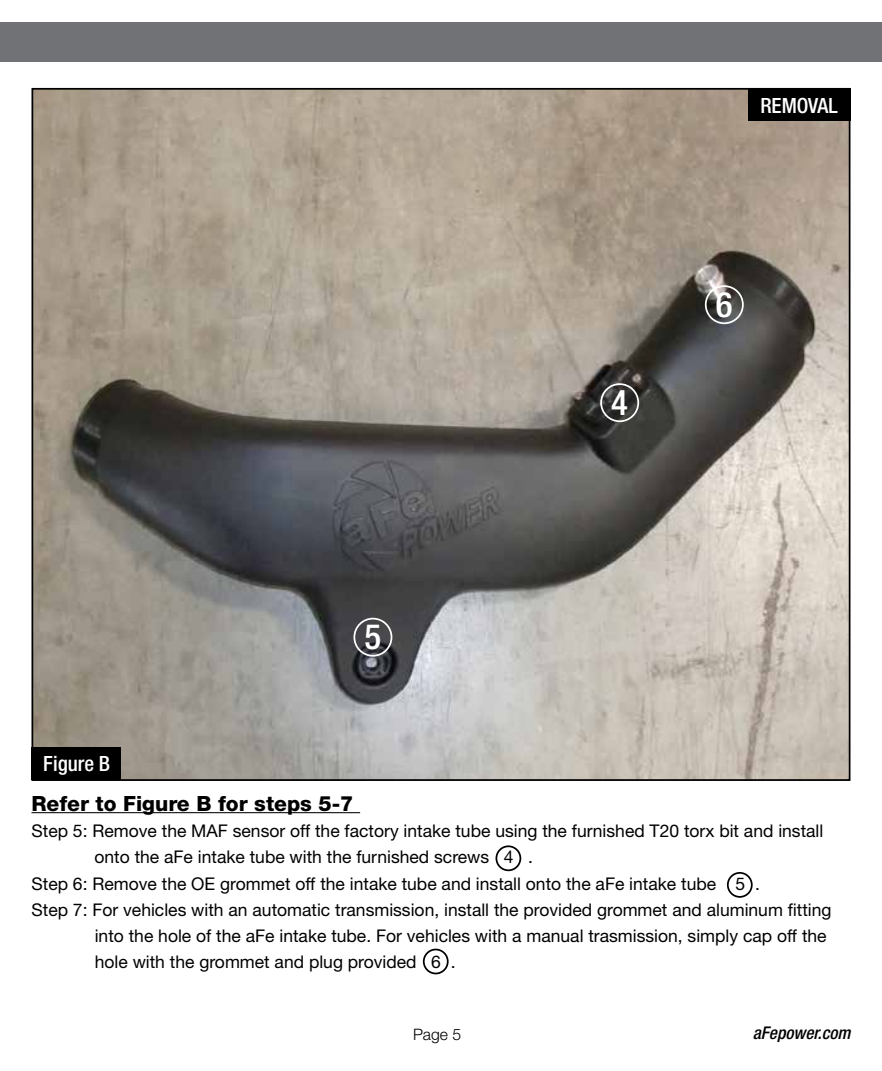
<style>
.page{position:relative;width:882px;height:1071px;background:#fff}
.page>*{position:absolute;margin:0;border:0;box-sizing:border-box;transform-origin:0 0}
.t1{font:500 condensed 35px "Helvetica Neue";color:#fff}
.t2{font:800 21px "Helvetica Neue";color:#000}
.t3{font:500 condensed 21px "Helvetica Neue";color:#fff}
.t4{font:17.5px "Helvetica Neue";color:#000}
.t5{font:italic 500 condensed 17.5px "Helvetica Neue";color:#000}
.t6{font:300 15.75px "Helvetica Neue";color:#000}
</style>
<div class="page">
<div style="left:0;top:23px;width:882px;height:39px;background:#717275"></div>
<hr style="left:32px;top:812px;width:328px;height:1px;background:#000">
<img style="left:35px;top:91px;width:812px;height:687px">
<div style="left:748px;top:88px;width:102px;height:33px;background:#000"></div>
<div style="left:496px;top:845px;width:25px;height:26px;border:2px solid #000;border-radius:50%"></div>
<div style="left:600px;top:383px;width:39px;height:39px;border:2px solid #fff;border-radius:50%"></div>
<div style="left:727px;top:872px;width:26px;height:26px;border:2px solid #000;border-radius:50%"></div>
<div style="left:354px;top:618px;width:38px;height:39px;border:2px solid #fff;border-radius:50%"></div>
<div style="left:423px;top:949px;width:26px;height:25px;border:2px solid #000;border-radius:50%"></div>
<div style="left:705px;top:285px;width:39px;height:39px;border:2px solid #fff;border-radius:50%"></div>
<div style="left:32px;top:747px;width:89px;height:33px;background:#000"></div>
<p class="t3" style="left:43px;top:751px;width:68px">Figure B</p>
<h1 class="t1" style="left:365px;top:616px;width:18px">5</h1>
<h1 class="t1" style="left:611px;top:381px;width:18px">4</h1>
<p class="t3" style="left:760px;top:93px;width:79px">REMOVAL</p>
<h1 class="t1" style="left:716px;top:283px;width:18px">6</h1>
<p class="t2" style="left:32px;top:791px;width:324px">Refer to Figure B for steps 5-7</p>
<p class="t4" style="left:32px;top:820px;width:793px">Step 5: Remove the MAF sensor off the factory intake tube using the furnished T20 torx bit and install</p>
<p class="t4" style="left:94px;top:847px;width:440px">onto the aFe intake tube with the furnished screws 4 .</p>
<p class="t4" style="left:32px;top:873px;width:730px">Step 6: Remove the OE grommet off the intake tube and install onto the aFe intake tube 5 .</p>
<p class="t4" style="left:32px;top:899px;width:802px">Step 7: For vehicles with an automatic transmission, install the provided grommet and aluminum fitting</p>
<p class="t4" style="left:95px;top:925px;width:733px">into the hole of the aFe intake tube. For vehicles with a manual trasmission, simply cap off the</p>
<p class="t4" style="left:95px;top:952px;width:362px">hole with the grommet and plug provided 6 .</p>
<p class="t6" style="left:413px;top:1024px;width:50px">Page 5</p>
<p class="t5" style="left:753px;top:1023px;width:99px">aFepower.com</p>
</div>
